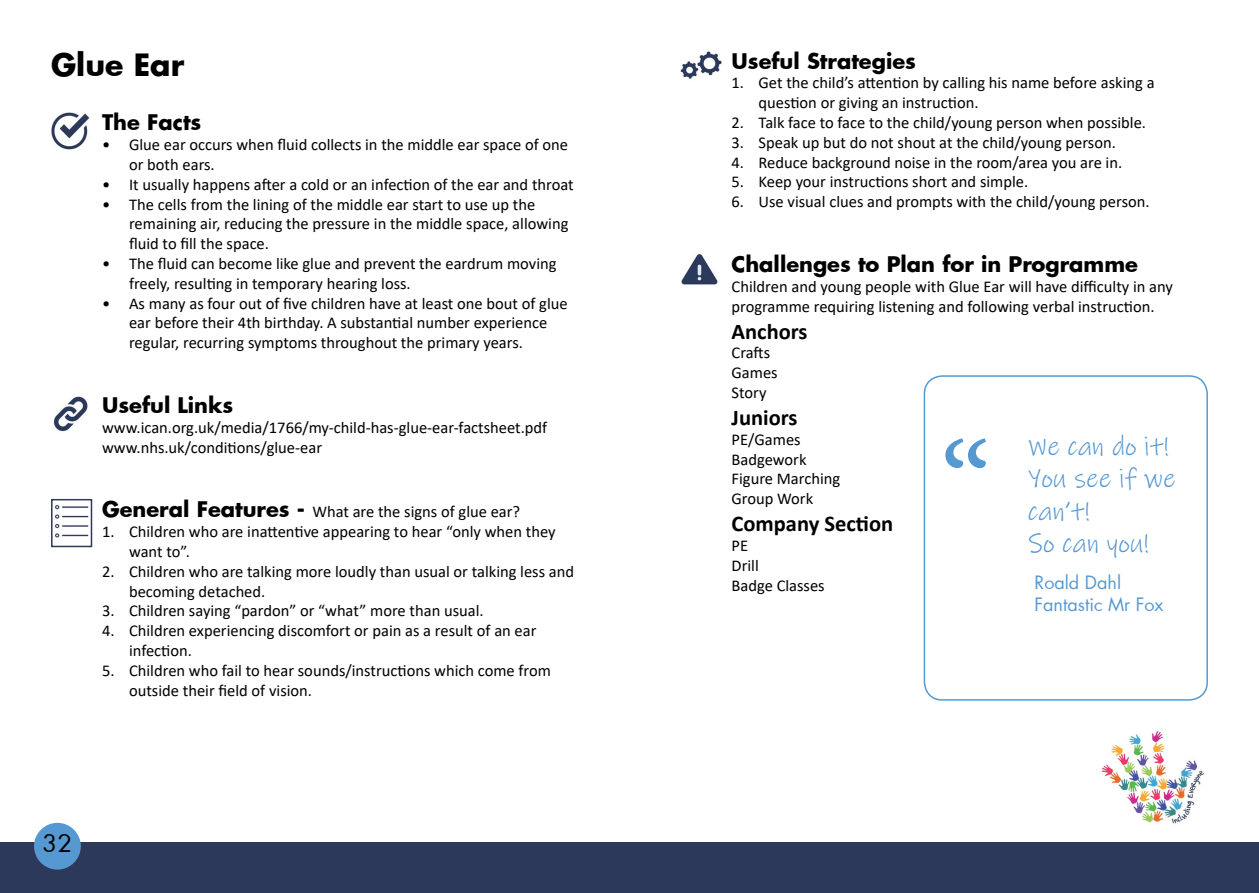
<style>
.page{position:relative;width:1259px;height:893px;background:#fff}
.page>*{position:absolute;margin:0;border:0;box-sizing:border-box;transform-origin:0 0}
.t1{font:129px "Minion Pro";color:#5698d2}
.t2{font:700 30px "Futura";color:#000}
.t3{font:27px/32.4px "Ink Free";color:#5698d2}
.t4{font:24px "Futura";color:#000}
.t5{font:700 22.5px "Calibri";color:#000}
.t6{font:700 21px "Futura";color:#000}
.t7{font:18px/21.6px "Futura";color:#5698d2}
.t8{font:16.5px/19.8px "Calibri";color:#000}
.s1{font-family:"Futura";font-weight:700;font-size:21px}
</style>
<div class="page">
<div style="left:0;top:842px;width:1259px;height:51px;background:#2d395a"></div>
<div style="left:34px;top:823px;width:47px;height:47px;background:#5698d2;border-radius:50%"></div>
<img style="left:1101px;top:731px;width:103px;height:93px">
<img style="left:51px;top:112px;width:39px;height:38px">
<img style="left:53px;top:396px;width:35px;height:36px">
<img style="left:54px;top:504px;width:35px;height:34px">
<div style="left:51px;top:499px;width:41px;height:48px;border:2px solid #2d395a"></div>
<img style="left:681px;top:254px;width:37px;height:31px">
<img style="left:680px;top:51px;width:43px;height:28px">
<div style="left:923px;top:375px;width:285px;height:326px;border:2px solid #5698d2;border-radius:18px"></div>
<h2 class="t2" style="left:51px;top:44px;width:135px">Glue Ear</h2>
<p class="t6" style="left:102px;top:108px;width:101px">The Facts</p>
<p class="t8" style="left:129px;top:134px;width:440px;text-indent:-27px">• Glue ear occurs when fluid collects in the middle ear space of one or both ears.</p>
<p class="t8" style="left:102px;top:174px;width:473px">• It usually happens after a cold or an infection of the ear and throat</p>
<p class="t8" style="left:129px;top:194px;width:441px;text-indent:-27px">• The cells from the lining of the middle ear start to use up the remaining air, reducing the pressure in the middle space, allowing fluid to fill the space.</p>
<p class="t8" style="left:129px;top:253px;width:429px;text-indent:-27px">• The fluid can become like glue and prevent the eardrum moving freely, resulting in temporary hearing loss.</p>
<p class="t8" style="left:129px;top:293px;width:440px;text-indent:-27px">• As many as four out of five children have at least one bout of glue ear before their 4th birthday. A substantial number experience regular, recurring symptoms throughout the primary years.</p>
<p class="t6" style="left:102px;top:390px;width:133px">Useful Links</p>
<p class="t8" style="left:102px;top:417px;width:447px">www.ican.org.uk/media/1766/my-child-has-glue-ear-factsheet.pdf www.nhs.uk/conditions/glue-ear</p>
<p class="t8" style="left:102px;top:502px;width:420px"><span class="s1">General Features -</span> What are the signs of glue ear?</p>
<p class="t8" style="left:129px;top:521px;width:428px;text-indent:-27px">1. Children who are inattentive appearing to hear “only when they want to”.</p>
<p class="t8" style="left:129px;top:561px;width:446px;text-indent:-27px">2. Children who are talking more loudly than usual or talking less and becoming detached.</p>
<p class="t8" style="left:102px;top:601px;width:383px">3. Children saying “pardon” or “what” more than usual.</p>
<p class="t8" style="left:129px;top:620px;width:409px;text-indent:-27px">4. Children experiencing discomfort or pain as a result of an ear infection.</p>
<p class="t8" style="left:129px;top:660px;width:423px;text-indent:-27px">5. Children who fail to hear sounds/instructions which come from outside their field of vision.</p>
<h3 class="t4" style="left:43px;top:826px;width:31px">32</h3>
<p class="t6" style="left:731px;top:46px;width:186px">Useful Strategies</p>
<p class="t8" style="left:758px;top:73px;width:397px;text-indent:-27px">1. Get the child’s attention by calling his name before asking a question or giving an instruction.</p>
<p class="t8" style="left:731px;top:112px;width:416px">2. Talk face to face to the child/young person when possible.</p>
<p class="t8" style="left:731px;top:132px;width:386px">3. Speak up but do not shout at the child/young person.</p>
<p class="t8" style="left:731px;top:152px;width:392px">4. Reduce background noise in the room/area you are in.</p>
<p class="t8" style="left:731px;top:172px;width:298px">5. Keep your instructions short and simple.</p>
<p class="t8" style="left:731px;top:191px;width:419px">6. Use visual clues and prompts with the child/young person.</p>
<p class="t6" style="left:731px;top:250px;width:408px">Challenges to Plan for in Programme</p>
<p class="t8" style="left:731px;top:276px;width:443px">Children and young people with Glue Ear will have difficulty in any programme requiring listening and following verbal instruction.</p>
<h3 class="t5" style="left:731px;top:315px;width:77px">Anchors</h3>
<p class="t8" style="left:731px;top:343px;width:48px">Crafts<br>Games<br>Story</p>
<h3 class="t5" style="left:731px;top:402px;width:67px">Juniors</h3>
<p class="t8" style="left:731px;top:429px;width:110px">PE/Games<br>Badgework<br>Figure Marching<br>Group Work</p>
<h3 class="t5" style="left:731px;top:508px;width:163px">Company Section</h3>
<p class="t8" style="left:731px;top:535px;width:95px">PE<br>Drill<br>Badge Classes</p>
<h1 class="t1" style="left:940px;top:403px;width:53px">“</h1>
<h3 class="t3" style="left:1028px;top:431px;width:149px">We can do it!<br>You see if we can’t!<br>So can you!</h3>
<p class="t7" style="left:1034px;top:571px;width:130px">Roald Dahl<br>Fantastic Mr Fox</p>
</div>
